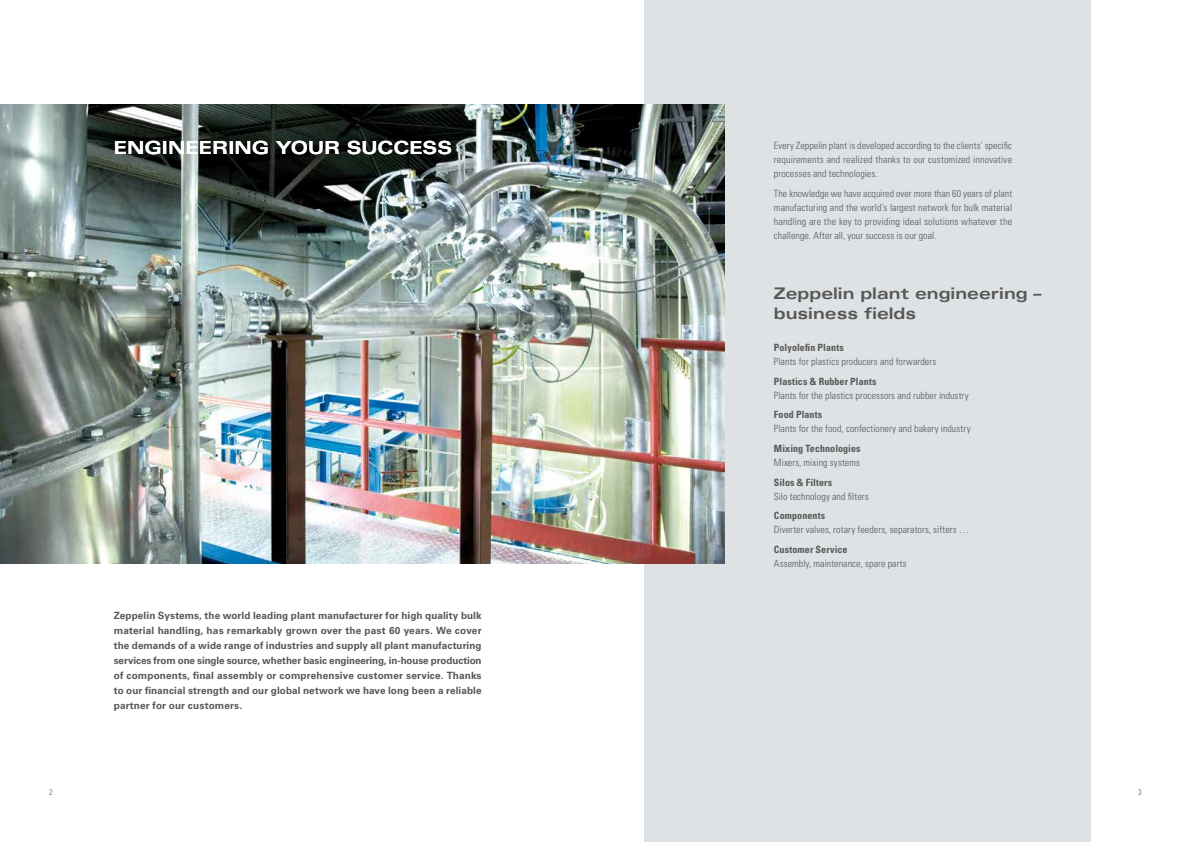
<style>
.page{position:relative;width:1191px;height:842px;background:#fff}
.page>*{position:absolute;margin:0;border:0;box-sizing:border-box;transform-origin:0 0}
.t1{font:700 expanded 18px "Univers LT Std";letter-spacing:-.005em;color:#fff}
.t2{font:700 expanded 16px/20px "Univers LT Std";color:#575756}
.t3{font:300 condensed 10px/14px "Univers LT Std";letter-spacing:.01em;color:#575756;text-align:justify}
.t4{font:700 10px/15px "Univers LT Std";letter-spacing:.01em;color:#575756;text-align:justify}
.t5{font:700 condensed 10px "Univers LT Std";letter-spacing:.01em;color:#575756}
.t6{font:300 condensed 8px "Univers LT Std";color:#575756}
</style>
<div class="page">
<div style="left:644px;top:0;width:447px;height:842px;background:#dee2e5"></div>
<img style="left:0;top:105px;width:724px;height:458px">
<h1 class="t1" style="left:114px;top:138px;width:340px">ENGINEERING YOUR SUCCESS</h1>
<p class="t3" style="left:774px;top:138px;width:240px">Every Zeppelin plant is developed according to the clients’ specific requirements and realized thanks to our customized innovative processes and technologies.</p>
<p class="t3" style="left:774px;top:186px;width:240px">The knowledge we have acquired over more than 60 years of plant manufacturing and the world’s largest network for bulk material handling are the key to providing ideal solutions whatever the challenge. After all, your success is our goal.</p>
<h2 class="t2" style="left:774px;top:284px;width:269px">Zeppelin plant engineering – business fields</h2>
<p class="t4" style="left:114px;top:608px;width:369px">Zeppelin Systems, the world leading plant manufacturer for high quality bulk material handling, has remarkably grown over the past 60 years. We cover the demands of a wide range of industries and supply all plant manufacturing services from one single source, whether basic engineering, in-house production of components, final assembly or comprehensive customer service. Thanks to our financial strength and our global network we have long been a reliable partner for our customers.</p>
<p class="t5" style="left:774px;top:341px;width:71px">Polyolefin Plants</p>
<p class="t3" style="left:774px;top:354px;width:164px">Plants for plastics producers and forwarders</p>
<p class="t5" style="left:774px;top:375px;width:104px">Plastics &amp; Rubber Plants</p>
<p class="t3" style="left:774px;top:388px;width:196px">Plants for the plastics processors and rubber industry</p>
<p class="t5" style="left:774px;top:409px;width:50px">Food Plants</p>
<p class="t3" style="left:774px;top:422px;width:198px">Plants for the food, confectionery and bakery industry</p>
<p class="t5" style="left:774px;top:442px;width:88px">Mixing Technologies</p>
<p class="t3" style="left:774px;top:455px;width:88px">Mixers, mixing systems</p>
<p class="t5" style="left:774px;top:476px;width:60px">Silos &amp; Filters</p>
<p class="t3" style="left:774px;top:489px;width:96px">Silo technology and filters</p>
<p class="t5" style="left:774px;top:510px;width:53px">Components</p>
<p class="t3" style="left:774px;top:523px;width:197px">Diverter valves, rotary feeders, separators, sifters …</p>
<p class="t5" style="left:774px;top:543px;width:75px">Customer Service</p>
<p class="t3" style="left:774px;top:556px;width:134px">Assembly, maintenance, spare parts</p>
<p class="t6" style="left:49px;top:788px;width:5px">2</p>
<p class="t6" style="left:1138px;top:788px;width:5px">3</p>
</div>
